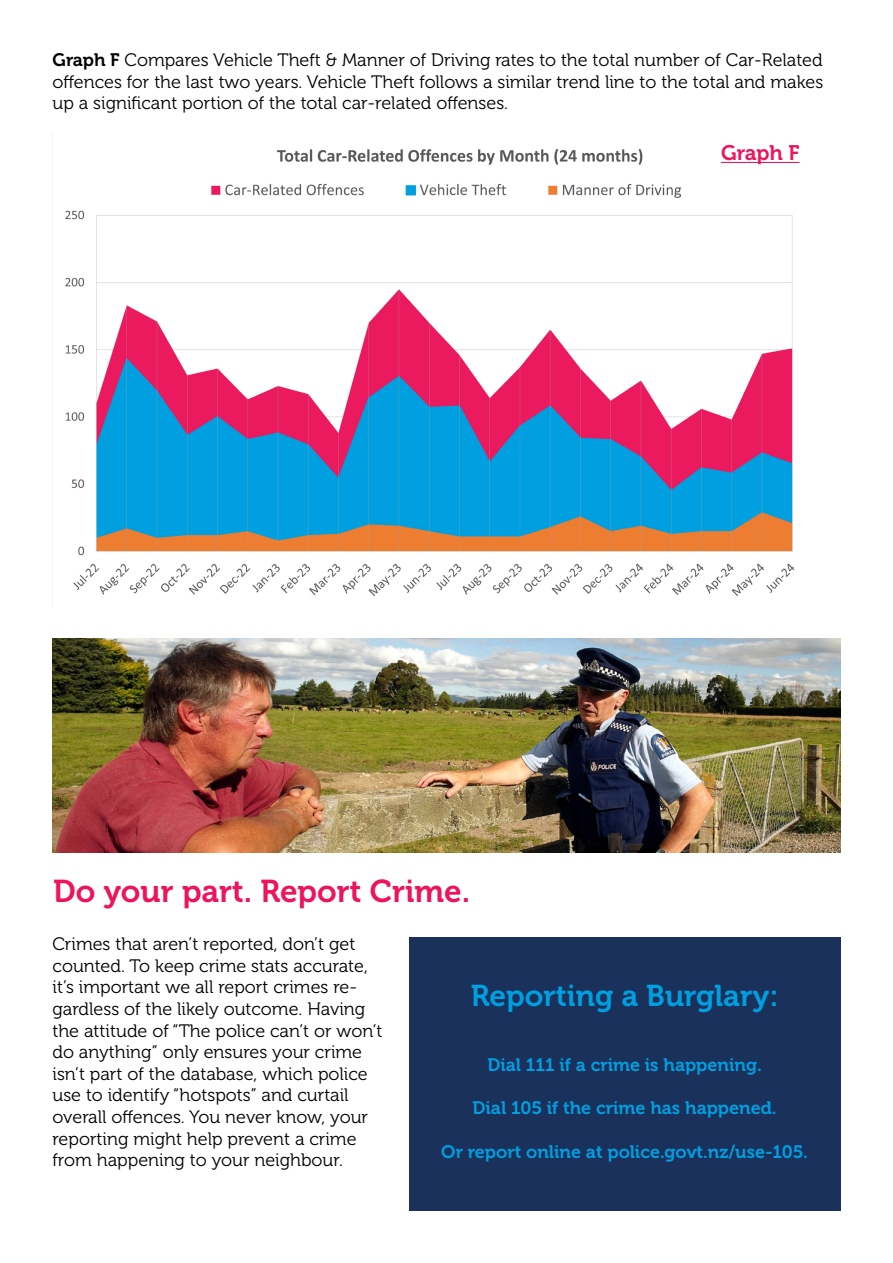
<style>
.page{position:relative;width:893px;height:1263px;background:#fff}
.page>*{position:absolute;margin:0;border:0;box-sizing:border-box;transform-origin:0 0}
.t1{font:31.5px "Museo 700";color:#ed145b}
.t2{font:30px "Museo 700";color:#009fdf}
.t3{font:21px "Museo 700";letter-spacing:-.005em;color:#ed145b}
.t4{font:18px/21.6px "Museo 300";color:#000;text-align:justify}
.t5{font:18px "Museo 700";color:#009fdf}
.s1{font-family:"Museo 700"}
</style>
<div class="page">
<img style="left:65px;top:149px;width:735px;height:447px">
<hr style="left:721px;top:162px;width:78px;height:1px;background:#ed145b">
<div style="left:409px;top:937px;width:431px;height:273px;background:#1a315c"></div>
<img style="left:52px;top:638px;width:788px;height:215px">
<p class="t4" style="left:52px;top:49px;width:772px"><span class="s1">Graph F</span> Compares Vehicle Theft &amp; Manner of Driving rates to the total number of Car-Related offences for the last two years. Vehicle Theft follows a similar trend line to the total and makes up a significant portion of the total car-related offenses.</p>
<p class="t3" style="left:721px;top:141px;width:80px">Graph F</p>
<h1 class="t1" style="left:53px;top:874px;width:418px">Do your part. Report Crime.</h1>
<p class="t4" style="left:52px;top:933px;width:332px;text-align:left">Crimes that aren’t reported, don’t get counted. To keep crime stats accurate, it’s important we all report crimes re&shy;gardless of the likely outcome. Having the attitude of “The police can’t or won’t do anything” only ensures your crime isn’t part of the database, which police use to identify “hotspots” and curtail overall offences. You never know, your reporting might help prevent a crime from happening to your neighbour.</p>
<h2 class="t2" style="left:471px;top:979px;width:309px">Reporting a Burglary:</h2>
<p class="t5" style="left:487px;top:1055px;width:276px">Dial 111 if a crime is happening.</p>
<p class="t5" style="left:473px;top:1098px;width:306px">Dial 105 if the crime has happened.</p>
<p class="t5" style="left:441px;top:1141px;width:368px">Or report online at police.govt.nz/use-105.</p>
</div>
